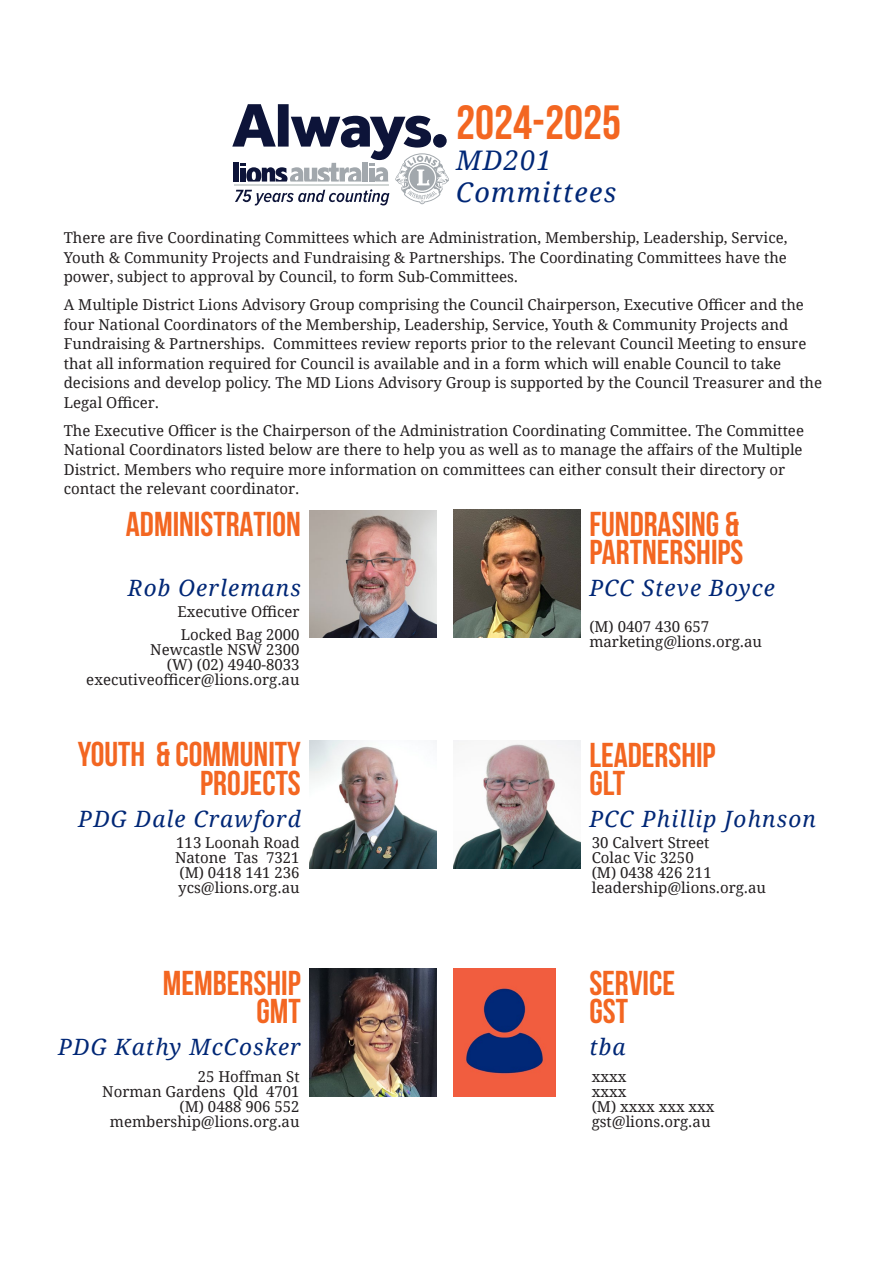
<style>
.page{position:relative;width:893px;height:1263px;background:#fff}
.page>*{position:absolute;margin:0;border:0;box-sizing:border-box;transform-origin:0 0}
.t1{font:700 48px "Bebas Neue";color:#f36621}
.t2{font:700 34.5px/28.5px "Bebas Neue";color:#f36621}
.t3{font:italic 27px/32px "Droid Serif";letter-spacing:.05em;color:#002776}
.t4{font:italic 22.5px "Droid Serif";letter-spacing:.05em;color:#002776}
.t5{font:15px/15px "Droid Serif";color:#231f20}
</style>
<div class="page">
<svg style="left:232px;top:104px;width:217px;height:101px"></svg>
<div style="left:433px;top:134px;width:14px;height:14px;background:#0d1439;border-radius:50%"></div>
<img style="left:453px;top:741px;width:128px;height:127px">
<img style="left:309px;top:740px;width:128px;height:128px">
<img style="left:453px;top:969px;width:102px;height:127px">
<img style="left:309px;top:969px;width:128px;height:127px">
<img style="left:453px;top:510px;width:128px;height:127px">
<img style="left:309px;top:510px;width:128px;height:128px">
<h1 class="t1" style="left:456px;top:96px;width:167px">2024-2025</h1>
<h3 class="t3" style="left:456px;top:144px;width:162px">MD201<br>Committees</h3>
<p class="t5" style="left:64px;top:228px;width:725px;line-height:19.5px;text-align:justify">There are five Coordinating Committees which are Administration, Membership, Leadership, Service, Youth &amp; Community Projects and Fundraising &amp; Partnerships. The Coordinating Committees have the power, subject to approval by Council, to form Sub-Committees.</p>
<p class="t5" style="left:64px;top:295px;width:760px;line-height:19.5px">A Multiple District Lions Advisory Group comprising the Council Chairperson, Executive Officer and the four National Coordinators of the Membership, Leadership, Service, Youth &amp; Community Projects and Fundraising &amp; Partnerships. Committees review reports prior to the relevant Council Meeting to ensure that all information required for Council is available and in a form which will enable Council to take decisions and develop policy. The MD Lions Advisory Group is supported by the Council Treasurer and the Legal Officer.</p>
<p class="t5" style="left:64px;top:420px;width:742px;line-height:19.5px">The Executive Officer is the Chairperson of the Administration Coordinating Committee. The Committee National Coordinators listed below are there to help you as well as to manage the affairs of the Multiple District. Members who require more information on committees can either consult their directory or contact the relevant coordinator.</p>
<h2 class="t2" style="left:126px;top:509px;width:176px">ADMINISTRATION</h2>
<h3 class="t4" style="left:128px;top:572px;width:174px">Rob Oerlemans</h3>
<p class="t5" style="left:177px;top:599px;width:124px;line-height:23.5px">Executive Officer<br>Locked Bag 2000</p>
<p class="t5" style="left:86px;top:642px;width:215px;text-align:right">Newcastle NSW 2300<br>(W) (02) 4940-8033 executiveofficer@lions.org.au</p>
<h2 class="t2" style="left:78px;top:740px;width:225px;text-align:right">YOUTH &amp; COMMUNITY<br>PROJECTS</h2>
<h3 class="t4" style="left:78px;top:803px;width:224px">PDG Dale Crawford</h3>
<p class="t5" style="left:175px;top:835px;width:126px;text-align:center">113 Loonah Road<br>Natone Tas 7321 (M) 0418 141 236 ycs@lions.org.au</p>
<h2 class="t2" style="left:163px;top:968px;width:139px;text-align:right">MEMBERSHIP<br>GMT</h2>
<h3 class="t4" style="left:58px;top:1031px;width:244px">PDG Kathy McCosker</h3>
<p class="t5" style="left:102px;top:1068px;width:199px;text-align:right">25 Hoffman St<br>Norman Gardens Qld 4701 (M) 0488 906 552 membership@lions.org.au</p>
<h2 class="t2" style="left:589px;top:509px;width:156px">FUNDRASING &amp;<br>PARTNERSHIPS</h2>
<h3 class="t4" style="left:589px;top:573px;width:187px">PCC Steve Boyce</h3>
<p class="t5" style="left:589px;top:618px;width:174px">(M) 0407 430 657 marketing@lions.org.au</p>
<h2 class="t2" style="left:589px;top:740px;width:128px">LEADERSHIP<br>GLT</h2>
<h3 class="t4" style="left:589px;top:803px;width:228px">PCC Phillip Johnson</h3>
<p class="t5" style="left:592px;top:835px;width:176px">30 Calvert Street<br>Colac Vic 3250<br>(M) 0438 426 211 leadership@lions.org.au</p>
<h2 class="t2" style="left:589px;top:968px;width:87px">SERVICE<br>GST</h2>
<h3 class="t4" style="left:589px;top:1031px;width:38px">tba</h3>
<p class="t5" style="left:592px;top:1068px;width:124px">xxxx<br>xxxx<br>(M) xxxx xxx xxx gst@lions.org.au</p>
</div>
